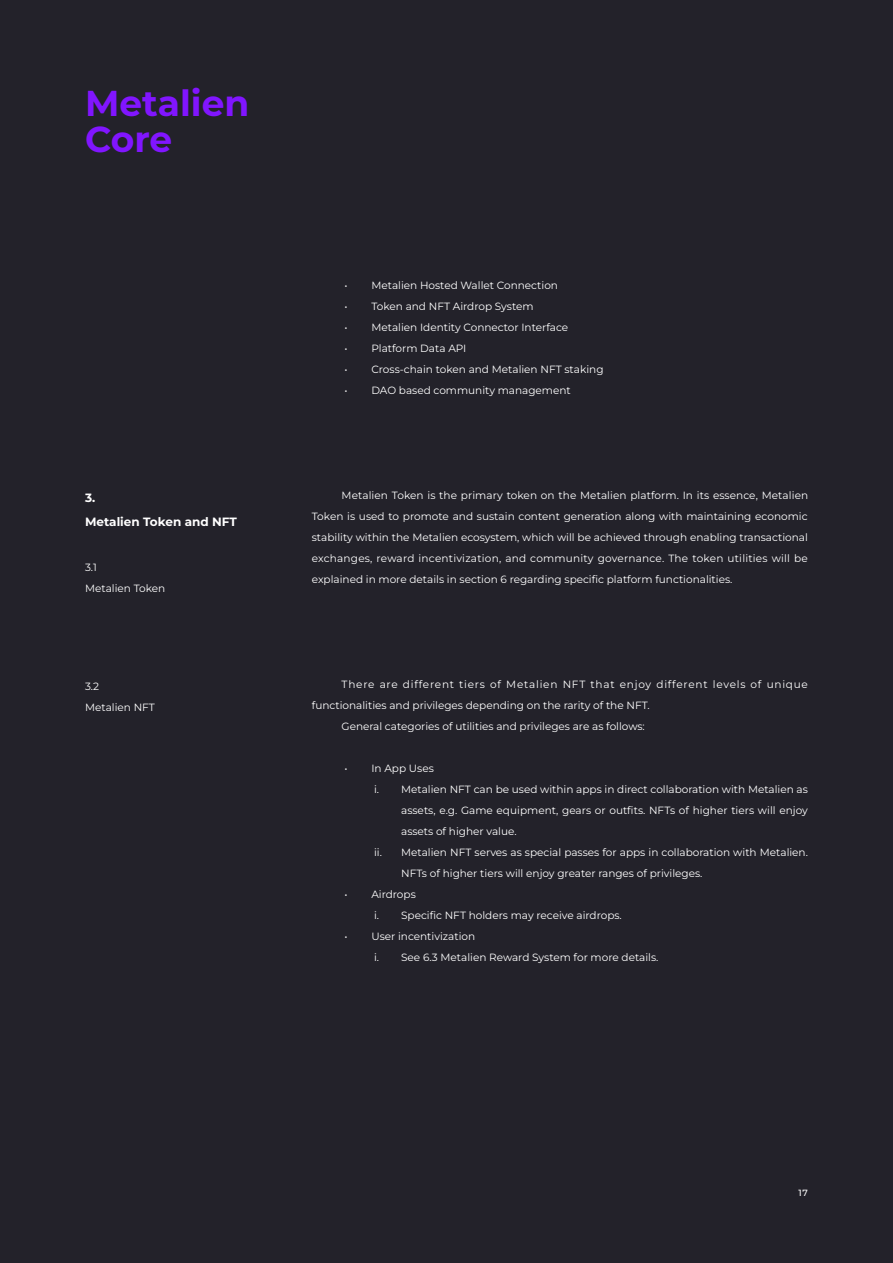
<style>
.page{position:relative;width:893px;height:1263px;background:#23222a}
.page>*{position:absolute;margin:0;border:0;box-sizing:border-box;transform-origin:0 0}
.t1{font:700 36px "Montserrat";color:#8115ff}
.t2{font:700 12px "Montserrat";color:#fff}
.正文灰字段落{font:10.5px/21px "Montserrat";color:#fff;text-align:justify}
.正文灰字段落-2{font:10.5px/21px "Montserrat";letter-spacing:.06em;color:#fff}
.t3{font:500 9px "Montserrat";color:#fff}
</style>
<div class="page">
<p class="t1" style="left:85px;top:79px;width:166px">Metalien</p>
<p class="t1" style="left:85px;top:115px;width:89px">Core</p>
<p class="t2" style="left:85px;top:490px;width:12px">3.</p>
<p class="t2" style="left:85px;top:514px;width:153px">Metalien Token and NFT</p>
<p class="正文灰字段落" style="left:85px;top:556px;width:13px">3.1</p>
<p class="正文灰字段落" style="left:85px;top:577px;width:82px">Metalien Token</p>
<p class="正文灰字段落" style="left:85px;top:675px;width:16px">3.2</p>
<p class="正文灰字段落" style="left:85px;top:696px;width:71px">Metalien NFT</p>
<p class="正文灰字段落" style="left:344px;top:275px;width:215px">• Metalien Hosted Wallet Connection</p>
<p class="正文灰字段落" style="left:344px;top:296px;width:191px">• Token and NFT Airdrop System</p>
<p class="正文灰字段落" style="left:344px;top:317px;width:225px">• Metalien Identity Connector Interface</p>
<p class="正文灰字段落" style="left:344px;top:338px;width:124px">• Platform Data API</p>
<p class="正文灰字段落" style="left:344px;top:359px;width:261px">• Cross-chain token and Metalien NFT staking</p>
<p class="正文灰字段落" style="left:344px;top:380px;width:228px">• DAO based community management</p>
<p class="正文灰字段落" style="left:312px;top:485px;width:498px;text-indent:30px">Metalien Token is the primary token on the Metalien platform. In its essence, Metalien Token is used to promote and sustain content generation along with maintaining economic stability within the Metalien ecosystem, which will be achieved through enabling transactional exchanges, reward incentivization, and community governance. The token utilities will be explained in more details in section 6 regarding specific platform functionalities.</p>
<p class="正文灰字段落-2" style="left:312px;top:674px;width:498px;text-indent:30px">There are different tiers of Metalien NFT that enjoy different levels of unique functionalities and privileges depending on the rarity of the NFT.</p>
<p class="正文灰字段落" style="left:342px;top:716px;width:305px">General categories of utilities and privileges are as follows:</p>
<p class="正文灰字段落" style="left:344px;top:758px;width:91px">• In App Uses</p>
<p class="正文灰字段落" style="left:401px;top:779px;width:408px;text-indent:-27px">i. Metalien NFT can be used within apps in direct collaboration with Metalien as assets, e.g. Game equipment, gears or outfits. NFTs of higher tiers will enjoy assets of higher value.</p>
<p class="正文灰字段落" style="left:401px;top:842px;width:408px;text-indent:-27px">ii. Metalien NFT serves as special passes for apps in collaboration with Metalien.<br>NFTs of higher tiers will enjoy greater ranges of privileges.</p>
<p class="正文灰字段落" style="left:344px;top:884px;width:73px">• Airdrops</p>
<p class="正文灰字段落" style="left:374px;top:905px;width:249px">i. Specific NFT holders may receive airdrops.</p>
<p class="正文灰字段落" style="left:344px;top:926px;width:132px">• User incentivization</p>
<p class="正文灰字段落" style="left:374px;top:947px;width:286px">i. See 6.3 Metalien Reward System for more details.</p>
<p class="t3" style="left:798px;top:1186px;width:11px">17</p>
</div>
